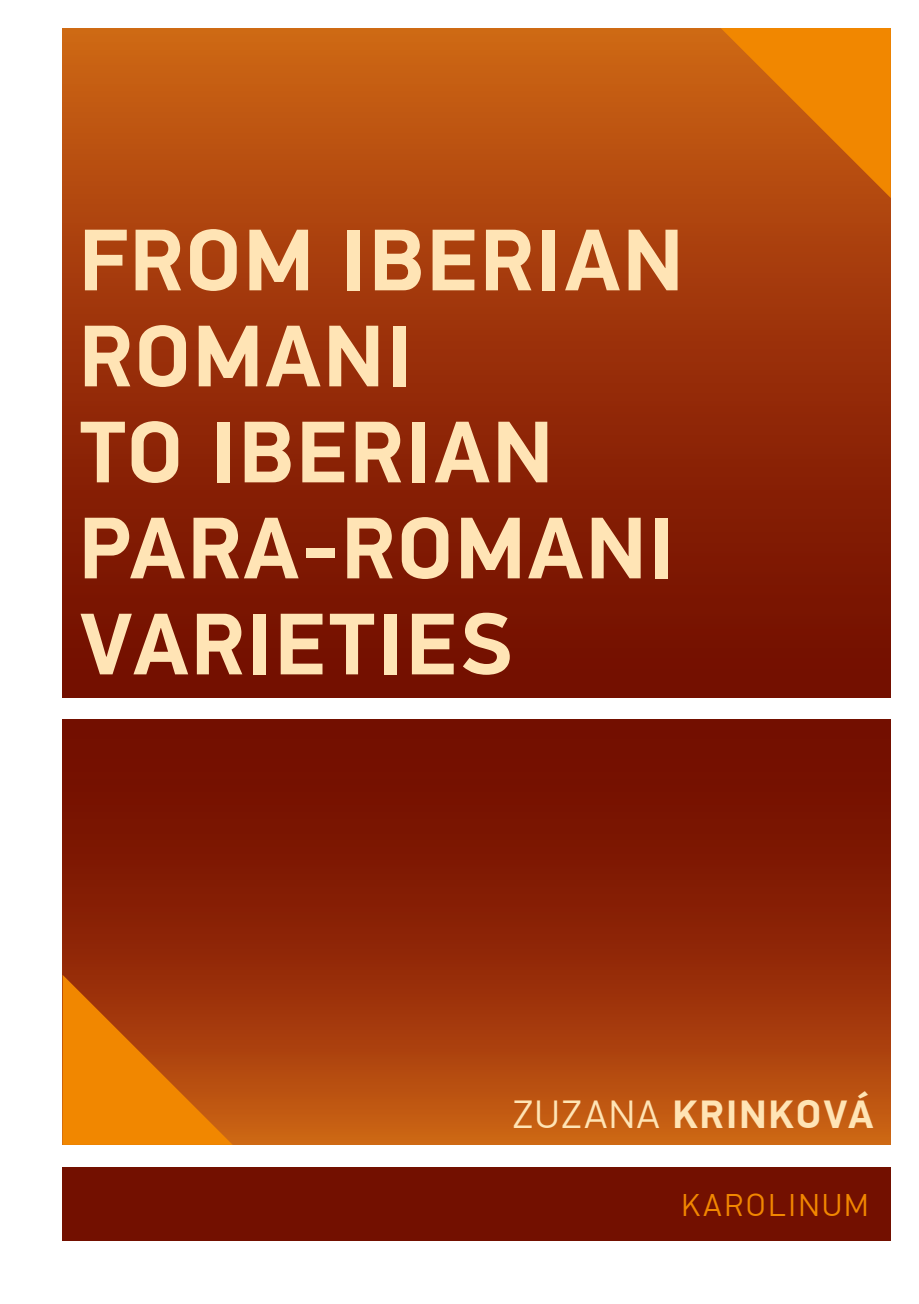
<style>
.page{position:relative;width:919px;height:1304px;background:#fff}
.page>*{position:absolute;margin:0;border:0;box-sizing:border-box;transform-origin:0 0}
.t1{font:700 88px/96px "PF Din Display Pro";letter-spacing:.03em;color:#ffe4b5}
.t2{font:700 40px "PF Din Display Pro";letter-spacing:.05em;color:#ffe4b5}
.t3{font:300 32px "PF Din Display Pro";letter-spacing:.1em;color:#f18700}
.s1{font-weight:300}
</style>
<div class="page">
<div style="left:63px;top:28px;width:827px;height:669px;background:linear-gradient(to bottom,#cb6115,#6c0600)"></div>
<svg style="left:63px;top:720px;width:827px;height:425px"></svg>
<div style="left:63px;top:1168px;width:827px;height:73px;background:#731000"></div>
<svg style="left:720px;top:28px;width:170px;height:170px"></svg>
<svg style="left:63px;top:975px;width:170px;height:170px"></svg>
<p class="t1" style="left:80px;top:215px;width:604px">FROM IBERIAN<br>ROMANI<br>TO IBERIAN<br>PARA-ROMANI<br>VARIETIES</p>
<p class="t2" style="left:512px;top:1090px;width:363px"><span class="s1">ZUZANA</span> KRINKOVÁ</p>
<p class="t3" style="left:682px;top:1187px;width:187px">KAROLINUM</p>
</div>
